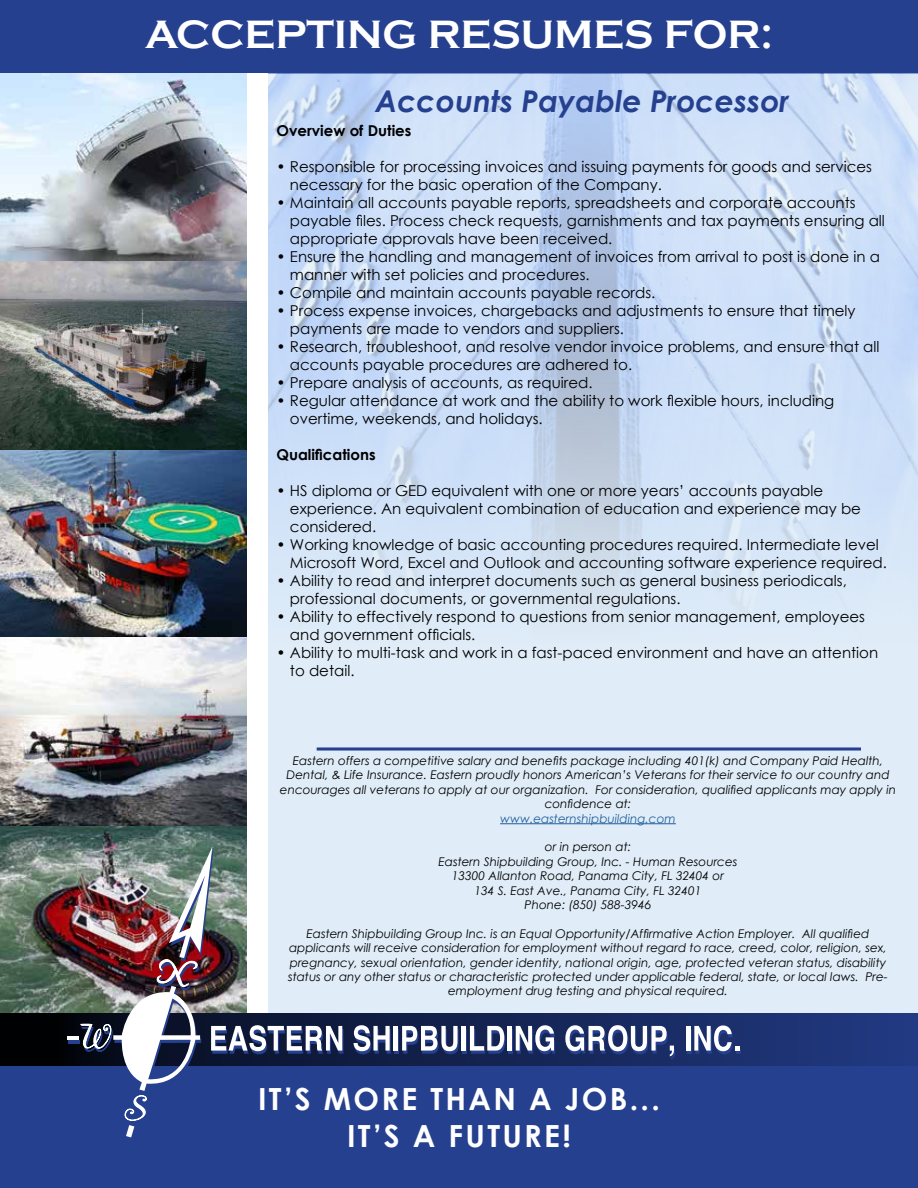
<style>
.page{position:relative;width:918px;height:1188px;background:#fff}
.page>*{position:absolute;margin:0;border:0;box-sizing:border-box;transform-origin:0 0}
.t1{font:700 40.65px "Copperplate Gothic";color:#fff}
.t2{font:700 30.45px/36.6px "Century Gothic";letter-spacing:.075em;color:#fff;text-align:center}
.t3{font:italic 700 30px "Century Gothic";color:#25408f}
.t4{font:15px/18px "Century Gothic";color:#000}
.t5{font:700 15px "Century Gothic";color:#000}
.t6{font:italic 12px/14.4px "Century Gothic";color:#000;text-align:center}
.t7{font:italic 12px "Century Gothic";color:#215e9e}
</style>
<div class="page">
<div style="left:0;top:0;width:918px;height:73px;background:#25408f"></div>
<div style="left:243px;top:73px;width:675px;height:941px;background:#e0edf8"></div>
<img style="left:268px;top:73px;width:650px;height:678px">
<img style="left:0;top:73px;width:248px;height:941px">
<hr style="left:500px;top:823px;width:176px;height:1px;background:#215e9e">
<svg style="left:317px;top:747px;width:544px;height:4px;background:#5068a7"></svg>
<div style="left:248px;top:73px;width:20px;height:941px;background:#fff"></div>
<div style="left:0;top:1014px;width:918px;height:174px;background:#25408f"></div>
<svg style="left:0;top:1014px;width:918px;height:51px;background:#162657"></svg>
<hr style="left:395px;top:1029px;width:4px;height:25px;background:#25408f">
<hr style="left:463px;top:1029px;width:4px;height:25px;background:#25408f">
<hr style="left:509px;top:1029px;width:4px;height:25px;background:#25408f">
<svg style="left:687px;top:1029px;width:4px;height:25px"></svg>
<svg style="left:354px;top:1025px;width:37px;height:29px"></svg>
<hr style="left:394px;top:1026px;width:4px;height:25px;background:#fff">
<svg style="left:402px;top:1026px;width:57px;height:28px;background:#818ba9"></svg>
<hr style="left:462px;top:1026px;width:4px;height:25px;background:#fff">
<svg style="left:470px;top:1026px;width:35px;height:28px"></svg>
<div style="left:507px;top:1026px;width:5px;height:25px;background:#fff"></div>
<svg style="left:516px;top:1025px;width:39px;height:29px"></svg>
<svg style="left:565px;top:1025px;width:110px;height:34px;background:#66749b"></svg>
<hr style="left:686px;top:1026px;width:4px;height:25px;background:#fff">
<svg style="left:694px;top:1025px;width:46px;height:29px"></svg>
<hr style="left:67px;top:1036px;width:12px;height:4px;background:#fff">
<img style="left:68px;top:847px;width:275px;height:291px">
<h1 class="t1" style="left:145px;top:12px;width:629px">ACCEPTING RESUMES FOR:</h1>
<h3 class="t3" style="left:375px;top:78px;width:416px">Accounts Payable Processor</h3>
<p class="t5" style="left:276px;top:119px;width:136px">Overview of Duties</p>
<p class="t4" style="left:290px;top:157px;width:584px;text-indent:-14px">• Responsible for processing invoices and issuing payments for goods and services necessary for the basic operation of the Company.</p>
<p class="t4" style="left:290px;top:193px;width:597px;text-indent:-14px">• Maintain all accounts payable reports, spreadsheets and corporate accounts payable files. Process check requests, garnishments and tax payments ensuring all appropriate approvals have been received.</p>
<p class="t4" style="left:290px;top:247px;width:592px;text-indent:-14px">• Ensure the handling and management of invoices from arrival to post is done in a manner with set policies and procedures.</p>
<p class="t4" style="left:276px;top:283px;width:380px">• Compile and maintain accounts payable records.</p>
<p class="t4" style="left:290px;top:301px;width:567px;text-indent:-14px">• Process expense invoices, chargebacks and adjustments to ensure that timely payments are made to vendors and suppliers.</p>
<p class="t4" style="left:290px;top:337px;width:591px;text-indent:-14px">• Research, troubleshoot, and resolve vendor invoice problems, and ensure that all accounts payable procedures are adhered to.</p>
<p class="t4" style="left:276px;top:373px;width:318px">• Prepare analysis of accounts, as required.</p>
<p class="t4" style="left:290px;top:391px;width:546px;text-indent:-14px">• Regular attendance at work and the ability to work flexible hours, including overtime, weekends, and holidays.</p>
<p class="t5" style="left:276px;top:443px;width:101px">Qualifications</p>
<p class="t4" style="left:290px;top:481px;width:573px;text-indent:-14px">• HS diploma or GED equivalent with one or more years’ accounts payable experience. An equivalent combination of education and experience may be considered.</p>
<p class="t4" style="left:290px;top:535px;width:598px;text-indent:-14px">• Working knowledge of basic accounting procedures required. Intermediate level<br>Microsoft Word, Excel and Outlook and accounting software experience required.</p>
<p class="t4" style="left:290px;top:571px;width:558px;text-indent:-14px">• Ability to read and interpret documents such as general business periodicals, professional documents, or governmental regulations.</p>
<p class="t4" style="left:290px;top:607px;width:577px;text-indent:-14px">• Ability to effectively respond to questions from senior management, employees and government officials.</p>
<p class="t4" style="left:290px;top:643px;width:590px;text-indent:-14px">• Ability to multi-task and work in a fast-paced environment and have an attention to detail.</p>
<p class="t6" style="left:280px;top:753px;width:618px">Eastern offers a competitive salary and benefits package including 401(k) and Company Paid Health, Dental, &amp; Life Insurance. Eastern proudly honors American’s Veterans for their service to our country and encourages all veterans to apply at our organization. For consideration, qualified applicants may apply in confidence at:</p>
<p class="t7" style="left:500px;top:810px;width:177px">www.easternshipbuilding.com</p>
<p class="t6" style="left:438px;top:840px;width:301px">or in person at:<br>Eastern Shipbuilding Group, Inc. - Human Resources 13300 Allanton Road, Panama City, FL 32404 or<br>134 S. East Ave., Panama City, FL 32401<br>Phone: (850) 588-3946</p>
<p class="t6" style="left:288px;top:926px;width:601px">Eastern Shipbuilding Group Inc. is an Equal Opportunity/Affirmative Action Employer. All qualified applicants will receive consideration for employment without regard to race, creed, color, religion, sex, pregnancy, sexual orientation, gender identity, national origin, age, protected veteran status, disability status or any other status or characteristic protected under applicable federal, state, or local laws. Pre&shy;employment drug testing and physical required.</p>
<h2 class="t2" style="left:258px;top:1080px;width:403px">IT’S MORE THAN A JOB...<br>IT’S A FUTURE!</h2>
</div>
